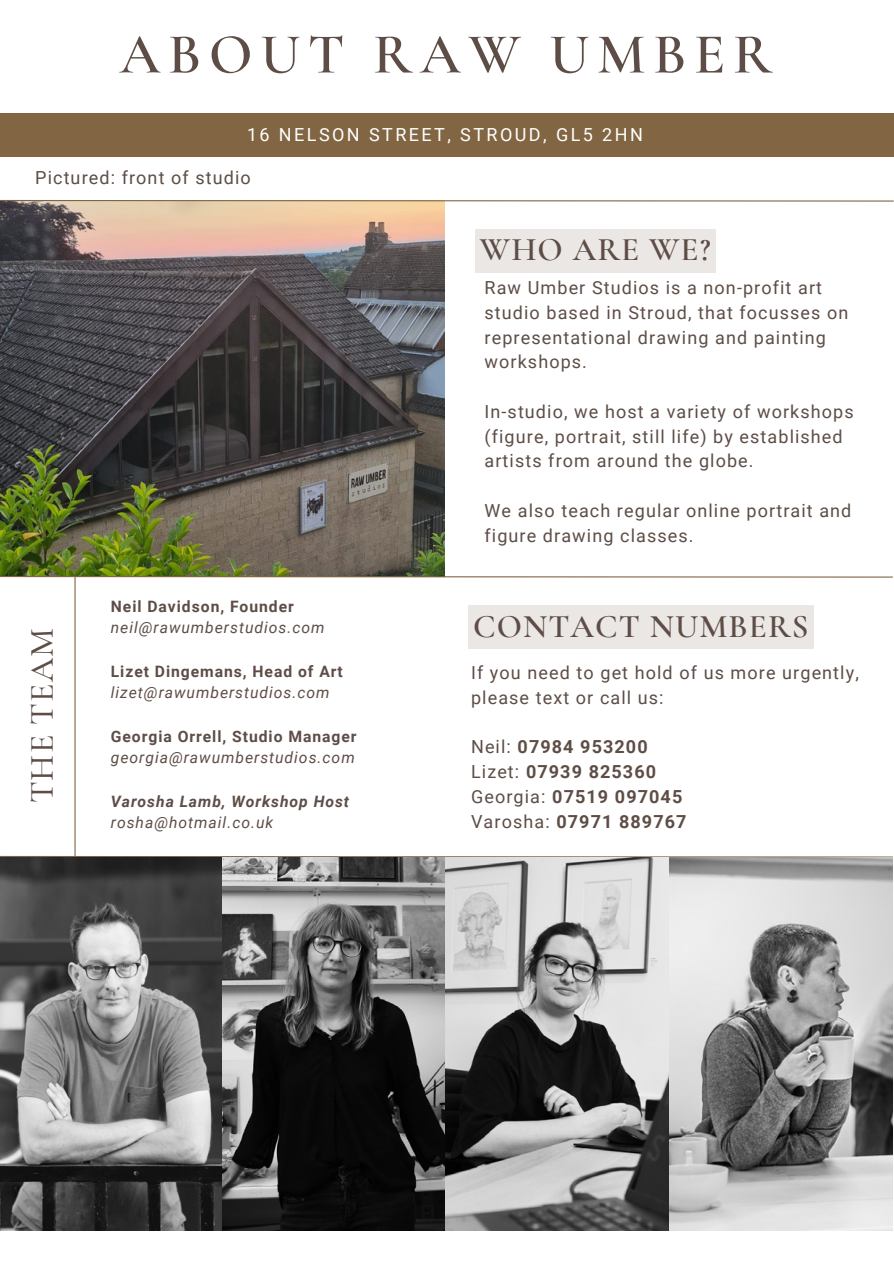
<style>
.page{position:relative;width:894px;height:1264px;background:#fff}
.page>*{position:absolute;margin:0;border:0;box-sizing:border-box;transform-origin:0 0}
.t1{font:600 57.15px "Cormorant Garamond";letter-spacing:.13em;color:#5d4d46}
.t2{font:500 34.2px "Cormorant Garamond";letter-spacing:.035em;color:#5d4d46}
.t3{font:600 33px "Cormorant Garamond";letter-spacing:.035em;color:#5d4d46}
.t4{font:18px/24.8px "Roboto";letter-spacing:.06em;color:#5d4d46}
.t5{font:700 18px/24.8px "Roboto";letter-spacing:.06em;color:#5d4d46}
.t6{font:18px "Roboto";letter-spacing:.135em;color:#fff}
.t7{font:italic 15.75px "Roboto";letter-spacing:.06em;color:#5d4d46}
.t8{font:700 15.75px "Roboto";letter-spacing:.06em;color:#5d4d46}
.t9{font:italic 700 15.75px "Roboto";letter-spacing:.06em;color:#5d4d46}
.s1{font-weight:400}
</style>
<div class="page">
<div style="left:0;top:114px;width:893px;height:43px;background:#826644"></div>
<img style="left:0;top:202px;width:444px;height:373px">
<svg style="left:0;top:199px;width:893px;height:3px"></svg>
<svg style="left:0;top:575px;width:893px;height:3px"></svg>
<svg style="left:0;top:855px;width:893px;height:3px"></svg>
<hr style="left:74px;top:576px;width:2px;height:280px;background:#826644">
<img style="left:0;top:857px;width:892px;height:373px">
<div style="left:475px;top:229px;width:241px;height:44px;background:#ebe7e5"></div>
<div style="left:468px;top:605px;width:345px;height:44px;background:#ebe7e5"></div>
<h4 class="t1" style="left:120px;top:20px;width:654px">ABOUT RAW UMBER</h4>
<h2 class="t6" style="left:247px;top:124px;width:397px">16 NELSON STREET, STROUD, GL5 2HN</h2>
<h2 class="t4" style="left:35px;top:165px;width:217px">Pictured: front of studio</h2>
<p class="t2" style="left:21px;top:803px;width:176px;rotate:-90deg">THE TEAM</p>
<p class="t8" style="left:111px;top:597px;width:184px">Neil Davidson, Founder</p>
<p class="t7" style="left:111px;top:618px;width:215px">neil@rawumberstudios.com</p>
<p class="t8" style="left:111px;top:662px;width:233px">Lizet Dingemans, Head of Art</p>
<p class="t7" style="left:111px;top:683px;width:220px">lizet@rawumberstudios.com</p>
<p class="t8" style="left:111px;top:727px;width:247px">Georgia Orrell, Studio Manager</p>
<p class="t7" style="left:111px;top:748px;width:245px">georgia@rawumberstudios.com</p>
<p class="t9" style="left:111px;top:792px;width:240px">Varosha Lamb, Workshop Host</p>
<h2 class="t7" style="left:111px;top:813px;width:164px">rosha@hotmail.co.uk</h2>
<p class="t3" style="left:480px;top:230px;width:232px">WHO ARE WE?</p>
<h4 class="t4" style="left:484px;top:275px;width:365px">Raw Umber Studios is a non-profit art studio based in Stroud, that focusses on representational drawing and painting workshops.</h4>
<h4 class="t4" style="left:484px;top:399px;width:370px">In-studio, we host a variety of workshops (figure, portrait, still life) by established artists from around the globe.</h4>
<h4 class="t4" style="left:484px;top:498px;width:368px">We also teach regular online portrait and figure drawing classes.</h4>
<h4 class="t3" style="left:473px;top:606px;width:337px">CONTACT NUMBERS</h4>
<p class="t4" style="left:471px;top:660px;width:389px">If you need to get hold of us more urgently, please text or call us:</p>
<p class="t5" style="left:471px;top:734px;width:217px"><span class="s1">Neil:</span> 07984 953200<br><span class="s1">Lizet:</span> 07939 825360<br><span class="s1">Georgia:</span> 07519 097045<br><span class="s1">Varosha:</span> 07971 889767</p>
</div>
